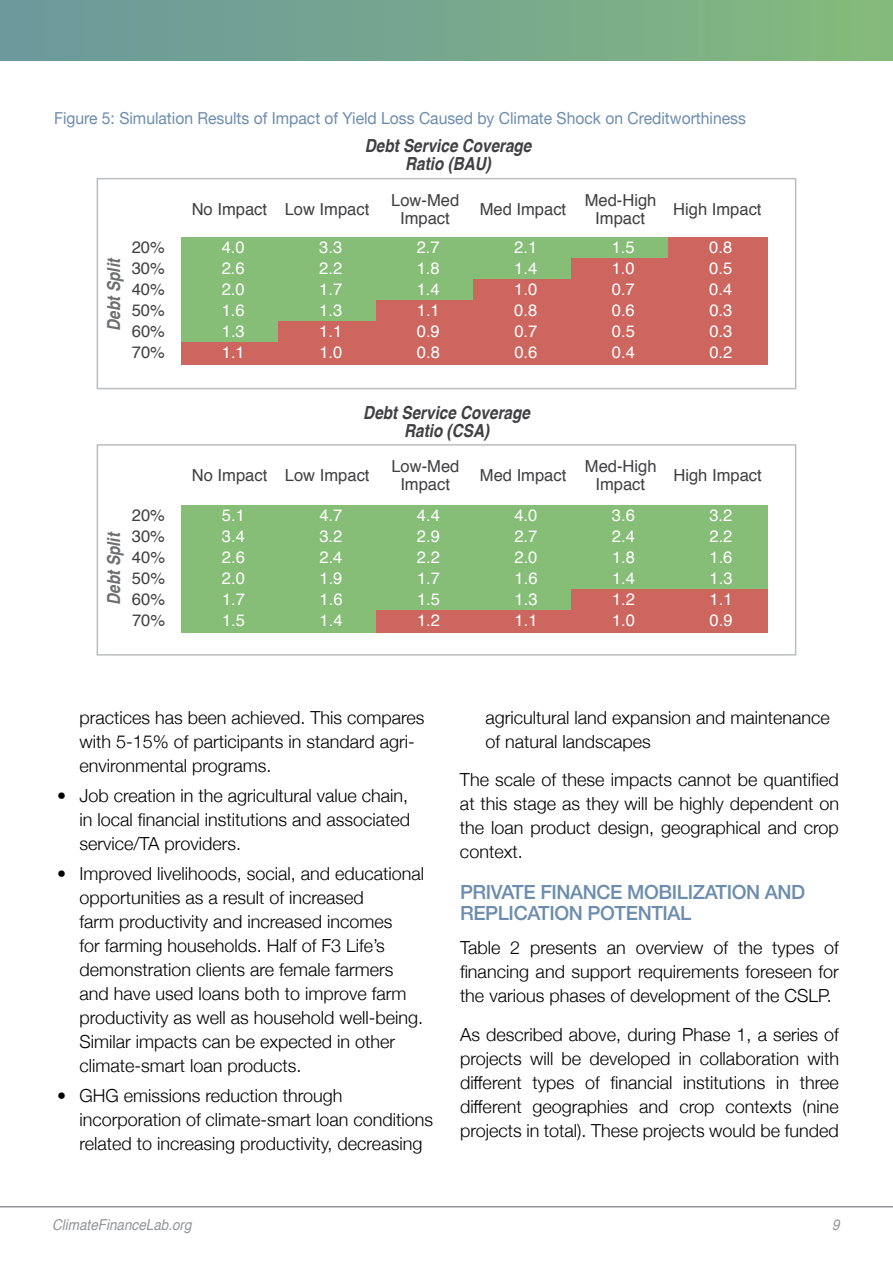
<style>
.page{position:relative;width:893px;height:1263px;background:#fff}
.page>*{position:absolute;margin:0;border:0;box-sizing:border-box;transform-origin:0 0}
.t1{font:500 19.5px/21px "Helvetica Neue";letter-spacing:-.02em;color:#6c8dae}
.t2{font:300 18px/24px "Helvetica Neue";color:#000}
.t3{font:italic 700 18px/18px "Helvetica";color:#404042;text-align:center;scale:.85 1}
.t4{font:italic 700 18px "Helvetica";color:#6d6e70;scale:.85 1}
.t5{font:16.5px "Helvetica";color:#fff}
.t6{font:16.5px/18px "Helvetica";color:#404042;text-align:center}
.t7{font:16.5px "Helvetica Neue";color:#6c8dae;scale:.95 1}
.t8{font:italic 15px "Helvetica";color:#939597;scale:.9 1}
</style>
<div class="page">
<hr style="left:0;top:1206px;width:893px;height:1px;background:#939597">
<div style="left:181px;top:237px;width:489px;height:23px;background:#86bd77"></div>
<div style="left:669px;top:237px;width:99px;height:23px;background:#cc665f"></div>
<div style="left:181px;top:258px;width:392px;height:23px;background:#86bd77"></div>
<div style="left:571px;top:258px;width:197px;height:23px;background:#cc665f"></div>
<div style="left:181px;top:279px;width:294px;height:23px;background:#86bd77"></div>
<div style="left:474px;top:279px;width:294px;height:23px;background:#cc665f"></div>
<div style="left:181px;top:300px;width:197px;height:23px;background:#86bd77"></div>
<div style="left:376px;top:300px;width:392px;height:23px;background:#cc665f"></div>
<div style="left:181px;top:321px;width:99px;height:23px;background:#86bd77"></div>
<div style="left:279px;top:321px;width:489px;height:23px;background:#cc665f"></div>
<div style="left:181px;top:342px;width:587px;height:23px;background:#cc665f"></div>
<div style="left:181px;top:506px;width:587px;height:85px;background:#86bd77"></div>
<div style="left:181px;top:590px;width:392px;height:22px;background:#86bd77"></div>
<div style="left:571px;top:590px;width:197px;height:22px;background:#cc665f"></div>
<div style="left:181px;top:611px;width:197px;height:22px;background:#86bd77"></div>
<div style="left:376px;top:611px;width:392px;height:22px;background:#cc665f"></div>
<div style="left:97px;top:178px;width:699px;height:211px;border:2px solid #bbbdc0"></div>
<div style="left:97px;top:444px;width:699px;height:212px;border:2px solid #bbbdc0"></div>
<p class="t7" style="left:54px;top:112px;width:730px">Figure 5: Simulation Results of Impact of Yield Loss Caused by Climate Shock on Creditworthiness</p>
<p class="t3" style="left:365px;top:138px;width:198px">Debt Service Coverage<br>Ratio (BAU)</p>
<p class="t4" style="left:107px;top:331px;width:87px;rotate:-90deg">Debt Split</p>
<p class="t6" style="left:192px;top:202px;width:179px">No Impact Low Impact</p>
<p class="t6" style="left:391px;top:193px;width:70px">Low-Med<br>Impact</p>
<p class="t6" style="left:480px;top:202px;width:88px">Med Impact</p>
<p class="t6" style="left:585px;top:193px;width:73px">Med-High<br>Impact</p>
<p class="t6" style="left:673px;top:202px;width:90px">High Impact</p>
<p class="t6" style="left:132px;top:240px;width:35px">20%</p>
<p class="t5" style="left:222px;top:241px;width:25px">4.0</p>
<p class="t5" style="left:319px;top:241px;width:25px">3.3</p>
<p class="t5" style="left:417px;top:241px;width:25px">2.7</p>
<p class="t5" style="left:514px;top:241px;width:25px">2.1</p>
<p class="t5" style="left:612px;top:241px;width:25px">1.5</p>
<p class="t5" style="left:709px;top:241px;width:25px">0.8</p>
<p class="t6" style="left:132px;top:261px;width:35px">30%</p>
<p class="t5" style="left:222px;top:262px;width:25px">2.6</p>
<p class="t5" style="left:319px;top:262px;width:25px">2.2</p>
<p class="t5" style="left:417px;top:262px;width:25px">1.8</p>
<p class="t5" style="left:514px;top:262px;width:25px">1.4</p>
<p class="t5" style="left:612px;top:262px;width:25px">1.0</p>
<p class="t5" style="left:709px;top:262px;width:25px">0.5</p>
<p class="t6" style="left:132px;top:282px;width:35px">40%</p>
<p class="t5" style="left:222px;top:283px;width:25px">2.0</p>
<p class="t5" style="left:319px;top:283px;width:25px">1.7</p>
<p class="t5" style="left:417px;top:283px;width:25px">1.4</p>
<p class="t5" style="left:514px;top:283px;width:25px">1.0</p>
<p class="t5" style="left:612px;top:283px;width:25px">0.7</p>
<p class="t5" style="left:709px;top:283px;width:25px">0.4</p>
<p class="t6" style="left:132px;top:303px;width:35px">50%</p>
<p class="t5" style="left:222px;top:304px;width:25px">1.6</p>
<p class="t5" style="left:319px;top:304px;width:25px">1.3</p>
<p class="t5" style="left:417px;top:304px;width:25px">1.1</p>
<p class="t5" style="left:514px;top:304px;width:25px">0.8</p>
<p class="t5" style="left:612px;top:304px;width:25px">0.6</p>
<p class="t5" style="left:709px;top:304px;width:25px">0.3</p>
<p class="t6" style="left:132px;top:324px;width:35px">60%</p>
<p class="t5" style="left:222px;top:325px;width:25px">1.3</p>
<p class="t5" style="left:319px;top:325px;width:25px">1.1</p>
<p class="t5" style="left:417px;top:325px;width:25px">0.9</p>
<p class="t5" style="left:514px;top:325px;width:25px">0.7</p>
<p class="t5" style="left:612px;top:325px;width:25px">0.5</p>
<p class="t5" style="left:709px;top:325px;width:25px">0.3</p>
<p class="t6" style="left:132px;top:345px;width:35px">70%</p>
<p class="t5" style="left:222px;top:346px;width:25px">1.1</p>
<p class="t5" style="left:319px;top:346px;width:25px">1.0</p>
<p class="t5" style="left:417px;top:346px;width:25px">0.8</p>
<p class="t5" style="left:514px;top:346px;width:25px">0.6</p>
<p class="t5" style="left:612px;top:346px;width:25px">0.4</p>
<p class="t5" style="left:709px;top:346px;width:25px">0.2</p>
<p class="t4" style="left:107px;top:605px;width:87px;rotate:-90deg">Debt Split</p>
<p class="t3" style="left:363px;top:405px;width:198px">Debt Service Coverage<br>Ratio (CSA)</p>
<p class="t6" style="left:192px;top:468px;width:179px">No Impact Low Impact</p>
<p class="t6" style="left:391px;top:459px;width:70px">Low-Med<br>Impact</p>
<p class="t6" style="left:480px;top:468px;width:88px">Med Impact</p>
<p class="t6" style="left:585px;top:459px;width:73px">Med-High<br>Impact</p>
<p class="t6" style="left:673px;top:468px;width:90px">High Impact</p>
<p class="t6" style="left:132px;top:508px;width:35px">20%</p>
<p class="t5" style="left:222px;top:509px;width:25px">5.1</p>
<p class="t5" style="left:319px;top:509px;width:25px">4.7</p>
<p class="t5" style="left:417px;top:509px;width:25px">4.4</p>
<p class="t5" style="left:514px;top:509px;width:25px">4.0</p>
<p class="t5" style="left:612px;top:509px;width:25px">3.6</p>
<p class="t5" style="left:709px;top:509px;width:25px">3.2</p>
<p class="t6" style="left:132px;top:529px;width:35px">30%</p>
<p class="t5" style="left:222px;top:530px;width:25px">3.4</p>
<p class="t5" style="left:319px;top:530px;width:25px">3.2</p>
<p class="t5" style="left:417px;top:530px;width:25px">2.9</p>
<p class="t5" style="left:514px;top:530px;width:25px">2.7</p>
<p class="t5" style="left:612px;top:530px;width:25px">2.4</p>
<p class="t5" style="left:709px;top:530px;width:25px">2.2</p>
<p class="t6" style="left:132px;top:550px;width:35px">40%</p>
<p class="t5" style="left:222px;top:551px;width:25px">2.6</p>
<p class="t5" style="left:319px;top:551px;width:25px">2.4</p>
<p class="t5" style="left:417px;top:551px;width:25px">2.2</p>
<p class="t5" style="left:514px;top:551px;width:25px">2.0</p>
<p class="t5" style="left:612px;top:551px;width:25px">1.8</p>
<p class="t5" style="left:709px;top:551px;width:25px">1.6</p>
<p class="t6" style="left:132px;top:571px;width:35px">50%</p>
<p class="t5" style="left:222px;top:572px;width:25px">2.0</p>
<p class="t5" style="left:319px;top:572px;width:25px">1.9</p>
<p class="t5" style="left:417px;top:572px;width:25px">1.7</p>
<p class="t5" style="left:514px;top:572px;width:25px">1.6</p>
<p class="t5" style="left:612px;top:572px;width:25px">1.4</p>
<p class="t5" style="left:709px;top:572px;width:25px">1.3</p>
<p class="t6" style="left:132px;top:592px;width:35px">60%</p>
<p class="t5" style="left:222px;top:593px;width:25px">1.7</p>
<p class="t5" style="left:319px;top:593px;width:25px">1.6</p>
<p class="t5" style="left:417px;top:593px;width:25px">1.5</p>
<p class="t5" style="left:515px;top:593px;width:25px">1.3</p>
<p class="t5" style="left:612px;top:593px;width:25px">1.2</p>
<p class="t5" style="left:710px;top:593px;width:25px">1.1</p>
<p class="t6" style="left:132px;top:613px;width:35px">70%</p>
<p class="t5" style="left:222px;top:614px;width:25px">1.5</p>
<p class="t5" style="left:320px;top:614px;width:25px">1.4</p>
<p class="t5" style="left:417px;top:614px;width:25px">1.2</p>
<p class="t5" style="left:515px;top:614px;width:25px">1.1</p>
<p class="t5" style="left:612px;top:614px;width:25px">1.0</p>
<p class="t5" style="left:710px;top:614px;width:25px">0.9</p>
<p class="t2" style="left:80px;top:707px;width:347px">practices has been achieved. This compares with 5-15% of participants in standard agri&shy;environmental programs.</p>
<p class="t2" style="left:80px;top:785px;width:332px;text-align:justify;text-indent:-22px">• Job creation in the agricultural value chain, in local financial institutions and associated service/TA providers.</p>
<p class="t2" style="left:80px;top:863px;width:346px;text-indent:-22px">• Improved livelihoods, social, and educational opportunities as a result of increased<br>farm productivity and increased incomes<br>for farming households. Half of F3 Life’s demonstration clients are female farmers and have used loans both to improve farm productivity as well as household well-being.<br>Similar impacts can be expected in other climate-smart loan products.</p>
<p class="t2" style="left:80px;top:1085px;width:355px;text-indent:-22px">• GHG emissions reduction through incorporation of climate-smart loan conditions related to increasing productivity, decreasing</p>
<p class="t2" style="left:485px;top:707px;width:346px">agricultural land expansion and maintenance of natural landscapes</p>
<p class="t2" style="left:460px;top:766px;width:380px;text-align:justify">The scale of these impacts cannot be quantified at this stage as they will be highly dependent on the loan product design, geographical and crop context.</p>
<p class="t1" style="left:460px;top:881px;width:347px">PRIVATE FINANCE MOBILIZATION AND<br>REPLICATION POTENTIAL</p>
<p class="t2" style="left:460px;top:936px;width:380px;text-align:justify">Table 2 presents an overview of the types of financing and support requirements foreseen for the various phases of development of the CSLP.</p>
<p class="t2" style="left:460px;top:1023px;width:380px;text-align:justify">As described above, during Phase 1, a series of projects will be developed in collaboration with different types of financial institutions in three different geographies and crop contexts (nine projects in total). These projects would be funded</p>
<p class="t8" style="left:52px;top:1218px;width:157px">ClimateFinanceLab.org</p>
<p class="t8" style="left:832px;top:1218px;width:10px">9</p>
</div>
